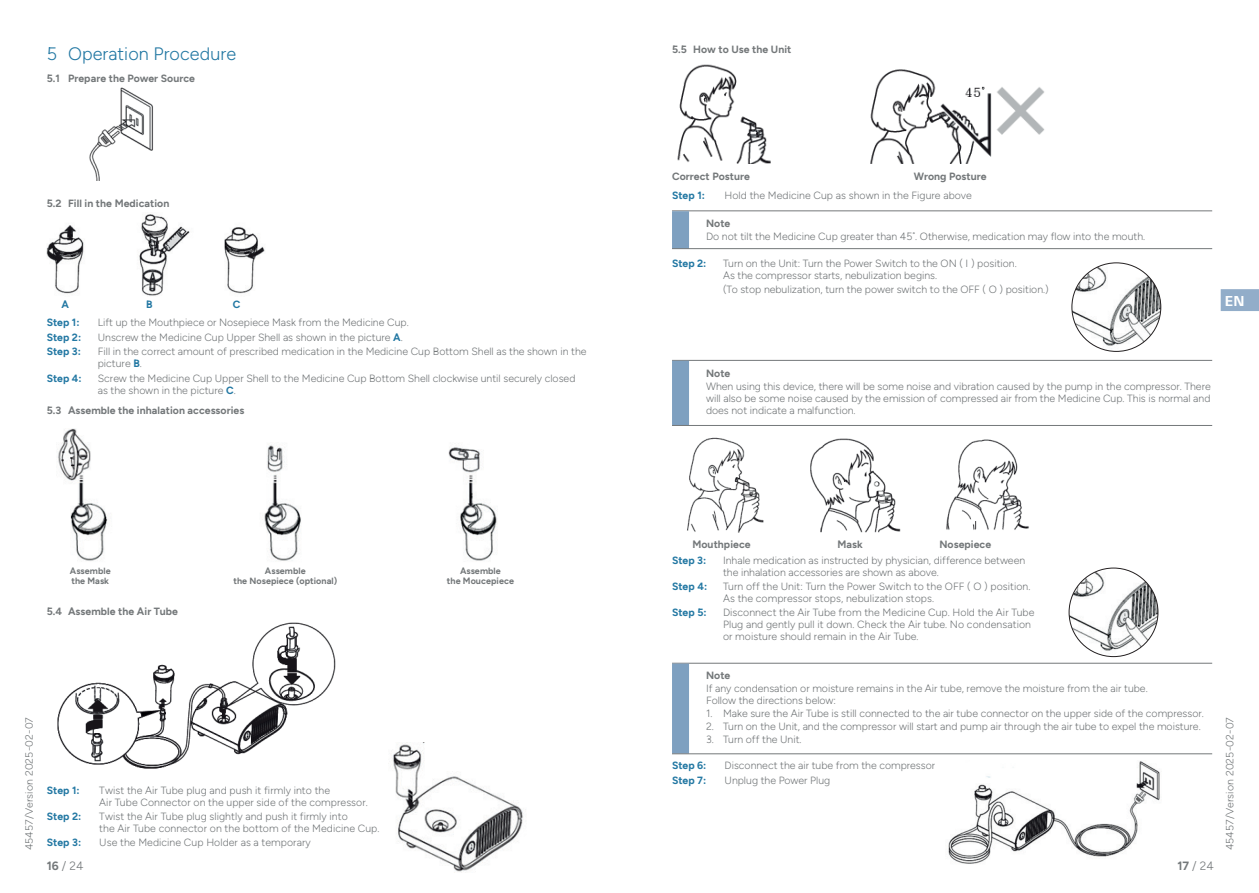
<style>
.page{position:relative;width:1259px;height:893px;background:#fff}
.page>*{position:absolute;margin:0;border:0;box-sizing:border-box;transform-origin:0 0}
.t1{font:300 18px "Figtree";letter-spacing:.005em;color:#2378a3}
.t2{font:700 15px "Frutiger Next LTW1 G";color:#fff}
.t3{font:300 12px "Figtree";color:#74787a}
.t4{font:300 10.5px/12px "Figtree";color:#74787a}
.t5{font:700 10.5px "Figtree";letter-spacing:.005em;color:#74787a}
.t6{font:700 10.5px "Figtree";color:#2378a3}
.t7{font:700 9px "Figtree";letter-spacing:.005em;color:#74787a}
.s1{font-weight:700;color:#2378a3}
.s2{font-weight:700}
</style>
<div class="page">
<svg style="left:1220px;top:289px;width:39px;height:22px"></svg>
<img style="left:89px;top:87px;width:64px;height:93px">
<img style="left:47px;top:214px;width:218px;height:82px">
<img style="left:58px;top:428px;width:439px;height:133px">
<img style="left:57px;top:622px;width:279px;height:147px">
<img style="left:392px;top:742px;width:131px;height:130px">
<hr style="left:672px;top:210px;width:540px;height:1px;background:#74787a">
<div style="left:672px;top:211px;width:17px;height:38px;background:#7ea0c0"></div>
<hr style="left:672px;top:248px;width:540px;height:1px;background:#74787a">
<hr style="left:672px;top:360px;width:540px;height:1px;background:#74787a">
<div style="left:672px;top:361px;width:17px;height:64px;background:#7ea0c0"></div>
<hr style="left:672px;top:425px;width:540px;height:1px;background:#74787a">
<hr style="left:672px;top:663px;width:540px;height:1px;background:#74787a">
<div style="left:672px;top:664px;width:17px;height:90px;background:#7ea0c0"></div>
<hr style="left:672px;top:753px;width:540px;height:1px;background:#74787a">
<img style="left:677px;top:64px;width:368px;height:100px">
<img style="left:1073px;top:264px;width:87px;height:86px">
<img style="left:687px;top:437px;width:342px;height:96px">
<img style="left:1070px;top:568px;width:88px;height:87px">
<img style="left:948px;top:761px;width:212px;height:103px">
<h1 class="t1" style="left:47px;top:43px;width:191px">5 Operation Procedure</h1>
<p class="t5" style="left:47px;top:72px;width:150px">5.1 Prepare the Power Source</p>
<p class="t5" style="left:47px;top:197px;width:124px">5.2 Fill in the Medication</p>
<p class="t6" style="left:62px;top:298px;width:9px">A</p>
<p class="t6" style="left:146px;top:298px;width:8px">B</p>
<p class="t6" style="left:233px;top:298px;width:9px">C</p>
<p class="t6" style="left:47px;top:316px;width:34px">Step 1:</p>
<p class="t4" style="left:98px;top:316px;width:312px">Lift up the Mouthpiece or Nosepiece Mask from the Medicine Cup.</p>
<p class="t6" style="left:47px;top:331px;width:36px">Step 2:</p>
<p class="t4" style="left:98px;top:331px;width:306px">Unscrew the Medicine Cup Upper Shell as shown in the picture <span class="s1">A</span>.</p>
<p class="t6" style="left:47px;top:345px;width:36px">Step 3:</p>
<p class="t4" style="left:98px;top:345px;width:490px">Fill in the correct amount of prescribed medication in the Medicine Cup Bottom Shell as the shown in the picture <span class="s1">B</span>.</p>
<p class="t6" style="left:47px;top:372px;width:36px">Step 4:</p>
<p class="t4" style="left:98px;top:372px;width:479px">Screw the Medicine Cup Upper Shell to the Medicine Cup Bottom Shell clockwise until securely closed as the shown in the picture <span class="s1">C</span>.</p>
<p class="t5" style="left:47px;top:405px;width:199px">5.3 Assemble the inhalation accessories</p>
<p class="t5" style="left:672px;top:43px;width:121px">5.5 How to Use the Unit</p>
<p class="t5" style="left:672px;top:170px;width:79px">Correct Posture</p>
<p class="t5" style="left:913px;top:170px;width:74px">Wrong Posture</p>
<p class="t6" style="left:672px;top:189px;width:35px">Step 1:</p>
<p class="t4" style="left:724px;top:189px;width:249px">Hold the Medicine Cup as shown in the Figure above</p>
<p class="t5" style="left:706px;top:217px;width:26px">Note</p>
<p class="t4" style="left:706px;top:230px;width:440px">Do not tilt the Medicine Cup greater than 45˚. Otherwise, medication may flow into the mouth.</p>
<p class="t6" style="left:672px;top:257px;width:36px">Step 2:</p>
<p class="t4" style="left:723px;top:257px;width:295px">Turn on the Unit: Turn the Power Switch to the ON ( I ) position.<br>As the compressor starts, nebulization begins.</p>
<p class="t4" style="left:723px;top:283px;width:327px">(To stop nebulization, turn the power switch to the OFF ( O ) position.)</p>
<h2 class="t2" style="left:1225px;top:292px;width:21px">EN</h2>
<p class="t5" style="left:706px;top:367px;width:26px">Note</p>
<p class="t4" style="left:706px;top:381px;width:506px;text-align:justify">When using this device, there will be some noise and vibration caused by the pump in the compressor. There will also be some noise caused by the emission of compressed air from the Medicine Cup. This is normal and does not indicate a malfunction.</p>
<p class="t5" style="left:692px;top:538px;width:60px">Mouthpiece</p>
<p class="t5" style="left:837px;top:538px;width:27px">Mask</p>
<p class="t5" style="left:939px;top:538px;width:53px">Nosepiece</p>
<p class="t6" style="left:672px;top:555px;width:36px">Step 3:</p>
<p class="t4" style="left:723px;top:555px;width:304px">Inhale medication as instructed by physician, difference between the inhalation accessories are shown as above.</p>
<p class="t6" style="left:672px;top:581px;width:37px">Step 4:</p>
<p class="t4" style="left:723px;top:581px;width:309px">Turn off the Unit: Turn the Power Switch to the OFF ( O ) position.<br>As the compressor stops, nebulization stops.</p>
<p class="t6" style="left:672px;top:607px;width:36px">Step 5:</p>
<p class="t4" style="left:723px;top:607px;width:313px">Disconnect the Air Tube from the Medicine Cup. Hold the Air Tube<br>Plug and gently pull it down. Check the Air tube. No condensation or moisture should remain in the Air Tube.</p>
<p class="t5" style="left:706px;top:669px;width:26px">Note</p>
<p class="t4" style="left:706px;top:683px;width:443px">If any condensation or moisture remains in the Air tube, remove the moisture from the air tube.<br>Follow the directions below:</p>
<p class="t4" style="left:706px;top:707px;width:499px">1. Make sure the Air Tube is still connected to the air tube connector on the upper side of the compressor.</p>
<p class="t4" style="left:706px;top:720px;width:496px">2. Turn on the Unit, and the compressor will start and pump air through the air tube to expel the moisture.</p>
<p class="t4" style="left:706px;top:733px;width:97px">3. Turn off the Unit.</p>
<p class="t6" style="left:672px;top:759px;width:36px">Step 6:</p>
<p class="t4" style="left:724px;top:759px;width:212px">Disconnect the air tube from the compressor</p>
<p class="t6" style="left:672px;top:774px;width:36px">Step 7:</p>
<p class="t4" style="left:724px;top:774px;width:107px">Unplug the Power Plug</p>
<p class="t7" style="left:70px;top:566px;width:42px">Assemble</p>
<p class="t7" style="left:265px;top:566px;width:42px">Assemble</p>
<p class="t7" style="left:460px;top:566px;width:42px">Assemble</p>
<p class="t7" style="left:71px;top:576px;width:39px">the Mask</p>
<p class="t7" style="left:233px;top:576px;width:105px">the Nosepiece (optional)</p>
<p class="t7" style="left:447px;top:576px;width:69px">the Moucepiece</p>
<p class="t5" style="left:47px;top:605px;width:133px">5.4 Assemble the Air Tube</p>
<p class="t4" style="left:23px;top:850px;width:135px;rotate:-90deg">45457/Version 2025-02-07</p>
<p class="t4" style="left:1223px;top:850px;width:135px;rotate:-90deg">45457/Version 2025-02-07</p>
<p class="t6" style="left:47px;top:784px;width:35px">Step 1:</p>
<p class="t4" style="left:99px;top:784px;width:270px">Twist the Air Tube plug and push it firmly into the<br>Air Tube Connector on the upper side of the compressor.</p>
<p class="t6" style="left:47px;top:810px;width:36px">Step 2:</p>
<p class="t4" style="left:99px;top:810px;width:282px">Twist the Air Tube plug slightly and push it firmly into<br>the Air Tube connector on the bottom of the Medicine Cup.</p>
<p class="t6" style="left:47px;top:836px;width:36px">Step 3:</p>
<p class="t4" style="left:99px;top:836px;width:213px">Use the Medicine Cup Holder as a temporary</p>
<p class="t3" style="left:47px;top:859px;width:38px"><span class="s2">16</span> / 24</p>
<p class="t3" style="left:1177px;top:859px;width:38px"><span class="s2">17</span> / 24</p>
</div>
